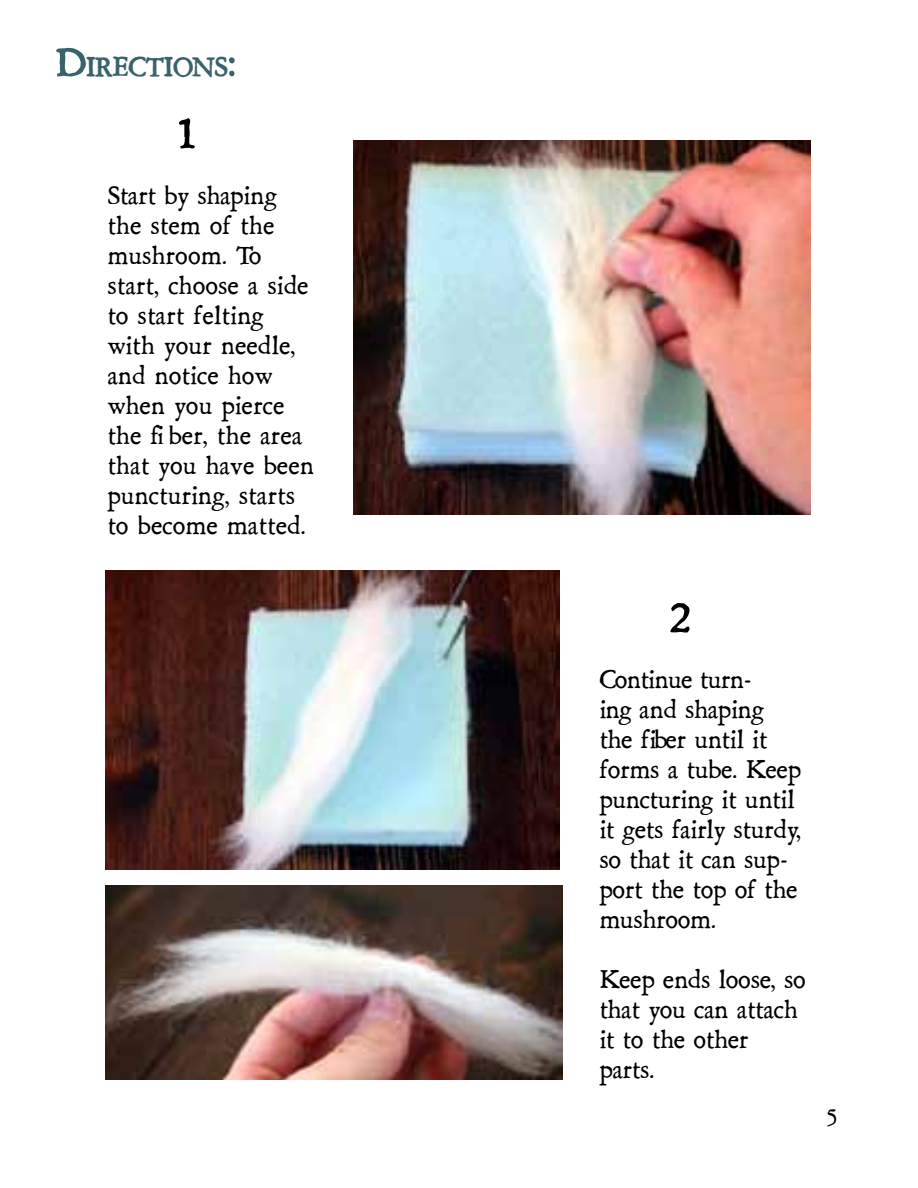
<style>
.page{position:relative;width:918px;height:1188px;background:#fff}
.page>*{position:absolute;margin:0;border:0;box-sizing:border-box;transform-origin:0 0}
.t1{font:700 66px "Grit Primer";color:#000}
.t2{font:700 37.8px "Grit Primer";color:#38636a}
.t3{font:36px/30px "Grit Primer";letter-spacing:-.01em;color:#000}
.s1{font-size:54px}
</style>
<div class="page">
<img style="left:106px;top:571px;width:454px;height:298px">
<img style="left:353px;top:140px;width:458px;height:375px">
<img style="left:106px;top:885px;width:456px;height:195px">
<p class="t2" style="left:56px;top:42px;width:182px"><span class="s1">D</span>irections<span class="s1">:</span></p>
<h1 class="t1" style="left:179px;top:87px;width:18px">1</h1>
<p class="t3" style="left:108px;top:177px;width:208px">Start by shaping the stem of the mushroom. To start, choose a side to start felting with your needle, and notice how when you pierce the fiber, the area that you have been puncturing, starts to become matted.</p>
<h1 class="t1" style="left:671px;top:571px;width:22px">2</h1>
<p class="t3" style="left:600px;top:661px;width:203px">Continue turn-<br>ing and shaping the fiber until it forms a tube. Keep puncturing it until it gets fairly sturdy, so that it can sup&shy;port the top of the mushroom.</p>
<p class="t3" style="left:600px;top:960px;width:208px">Keep ends loose, so that you can attach it to the other parts.</p>
<p class="t3" style="left:827px;top:1098px;width:12px">5</p>
</div>
